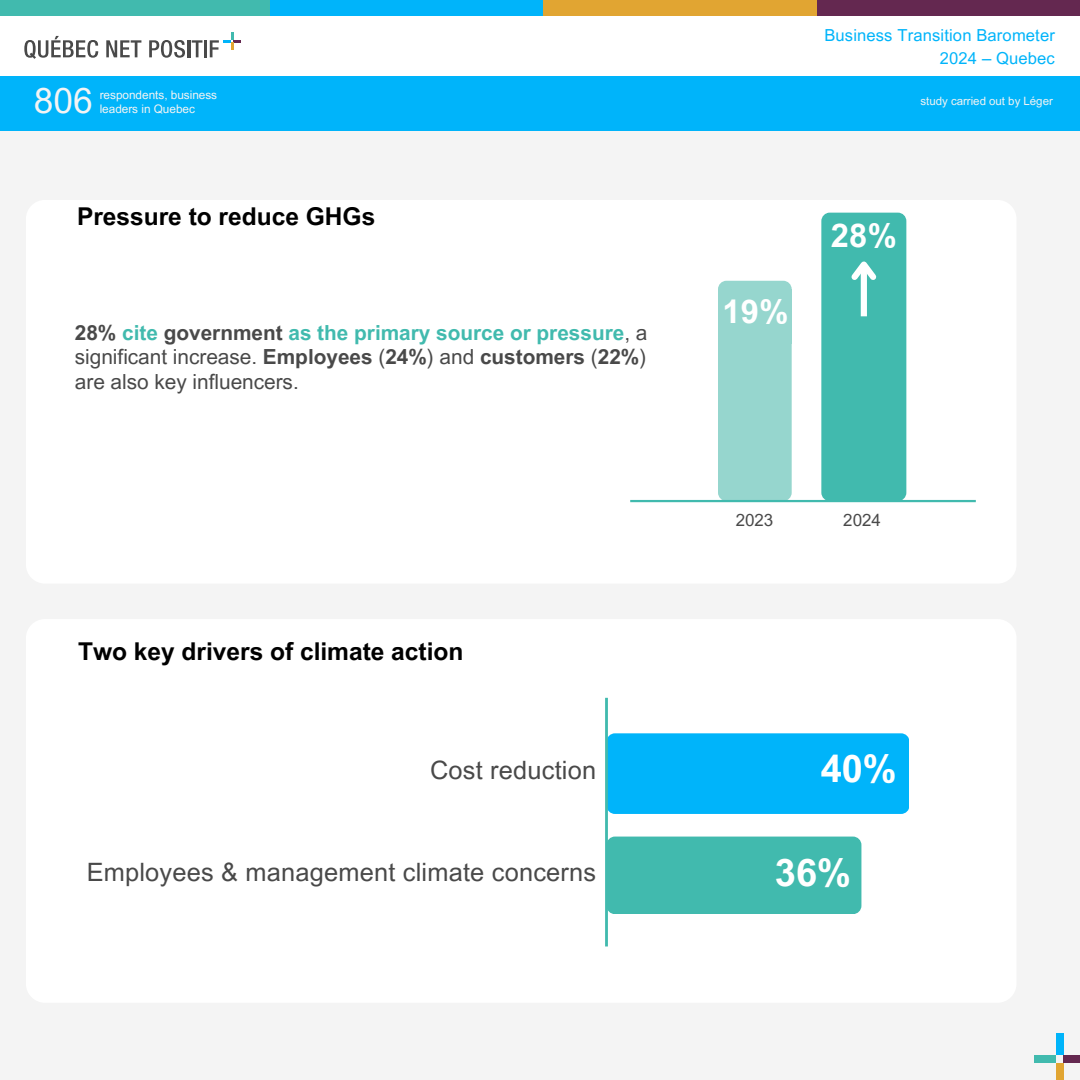
<style>
.page{position:relative;width:1080px;height:1080px;background:#f4f4f4}
.page>*{position:absolute;margin:0;border:0;box-sizing:border-box;transform-origin:0 0}
.t1{font:700 38.03px "Arial MT Pro";color:#fff}
.t2{font:35.25px "Arial MT Pro";color:#f4f4f4}
.t3{font:700 32.7px "Arial MT Pro";color:#fff}
.t4{font:25.35px "Arial MT Pro";letter-spacing:.01em;color:#494949}
.t5{font:700 24.53px "Arial MT Pro";color:#000}
.t6{font:20.85px/24.8px "Arial MT Pro";color:#494949;text-align:justify}
.t7{font:17.02px "Arial MT Pro";color:#494949}
.t8{font:16.58px "Arial MT Pro";letter-spacing:.01em;color:#00b4fa}
.t9{font:11.77px/14.1px "Arial MT Pro";color:#f4f4f4}
.t10{font:11.48px "Arial MT Pro";color:#f4f4f4}
.s1{font-weight:700}
.s2{font-weight:700;color:#41baae}
</style>
<div class="page">
<div style="left:0;top:0;width:1080px;height:76px;background:#fff"></div>
<div style="left:0;top:77px;width:1080px;height:54px;background:#00b4fa"></div>
<svg style="left:24px;top:36px;width:74px;height:23px"></svg>
<svg style="left:106px;top:40px;width:35px;height:17px"></svg>
<svg style="left:149px;top:40px;width:36px;height:18px"></svg>
<hr style="left:187px;top:40px;width:3px;height:17px;background:#494949">
<svg style="left:192px;top:40px;width:10px;height:17px"></svg>
<hr style="left:204px;top:40px;width:3px;height:17px;background:#494949">
<svg style="left:210px;top:33px;width:31px;height:24px"></svg>
<div style="left:816px;top:0;width:264px;height:15px;background:#642850"></div>
<div style="left:543px;top:0;width:273px;height:15px;background:#e1a532"></div>
<div style="left:269px;top:0;width:274px;height:15px;background:#00b4fa"></div>
<div style="left:0;top:0;width:269px;height:15px;background:#41baae"></div>
<div style="left:1034px;top:1055px;width:21px;height:7px;background:#41baae"></div>
<div style="left:1064px;top:1055px;width:16px;height:7px;background:#642850"></div>
<div style="left:1056px;top:1063px;width:7px;height:17px;background:#e1a532"></div>
<div style="left:1056px;top:1033px;width:7px;height:21px;background:#00b4fa"></div>
<div style="left:26px;top:200px;width:991px;height:384px;background:#fff;border-radius:19px"></div>
<div style="left:821px;top:213px;width:85px;height:288px;background:#41baae;border-radius:8px"></div>
<div style="left:718px;top:281px;width:74px;height:220px;background:#96d6ce;border-radius:8px"></div>
<hr style="left:630px;top:500px;width:346px;height:2px;background:#41baae">
<div style="left:861px;top:265px;width:6px;height:51px;background:#fff"></div>
<svg style="left:851px;top:261px;width:26px;height:25px"></svg>
<div style="left:26px;top:619px;width:991px;height:384px;background:#fff;border-radius:19px"></div>
<div style="left:607px;top:837px;width:254px;height:77px;background:#41baae;border-radius:8px"></div>
<div style="left:607px;top:733px;width:302px;height:81px;background:#00b4fa;border-radius:8px"></div>
<hr style="left:605px;top:698px;width:3px;height:248px;background:#41baae">
<p class="t8" style="left:824px;top:29px;width:232px">Business Transition Barometer</p>
<p class="t8" style="left:940px;top:52px;width:117px">2024 – Quebec</p>
<p class="t2" style="left:34px;top:88px;width:60px">806</p>
<p class="t9" style="left:100px;top:89px;width:119px">respondents, business leaders in Quebec</p>
<h4 class="t10" style="left:921px;top:97px;width:134px">study carried out by Léger</h4>
<h1 class="t5" style="left:77px;top:207px;width:300px">Pressure to reduce GHGs</h1>
<h2 class="t6" style="left:75px;top:323px;width:574px"><span class="s1">28%</span> <span class="s2">cite</span> <span class="s1">government</span> <span class="s2">as the primary source or pressure</span>, a significant increase. <span class="s1">Employees</span> (<span class="s1">24%</span>) and <span class="s1">customers</span> (<span class="s1">22%</span>) are also key influencers.</h2>
<h5 class="t5" style="left:78px;top:642px;width:387px">Two key drivers of climate action</h5>
<h1 class="t4" style="left:430px;top:760px;width:168px">Cost reduction</h1>
<h4 class="t4" style="left:87px;top:862px;width:511px">Employees &amp; management climate concerns</h4>
<h3 class="t3" style="left:722px;top:299px;width:68px">19%</h3>
<h3 class="t3" style="left:831px;top:223px;width:68px">28%</h3>
<p class="t7" style="left:736px;top:514px;width:39px">2023</p>
<h6 class="t7" style="left:843px;top:514px;width:39px">2024</h6>
<p class="t1" style="left:821px;top:754px;width:78px">40%</p>
<h5 class="t1" style="left:775px;top:858px;width:78px">36%</h5>
</div>
